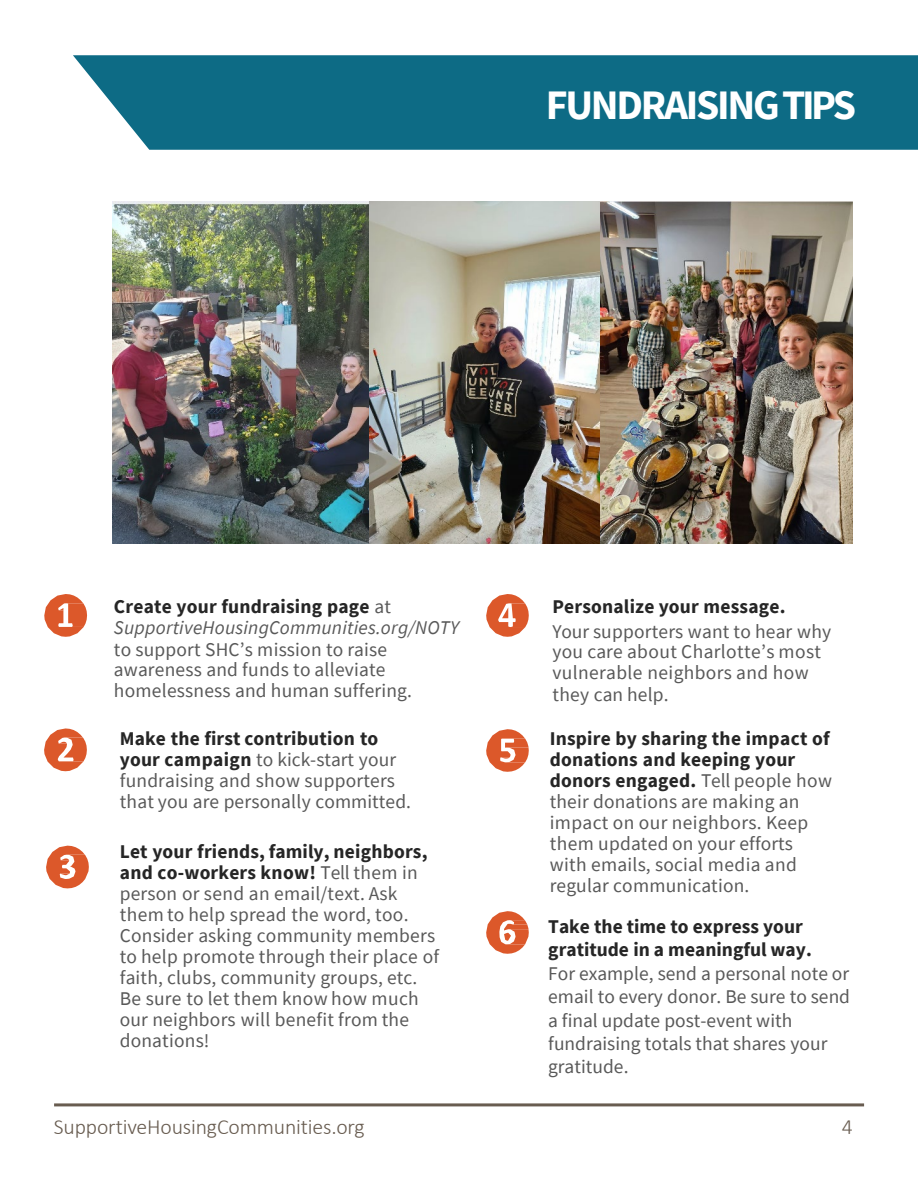
<style>
.page{position:relative;width:918px;height:1188px;background:#fff}
.page>*{position:absolute;margin:0;border:0;box-sizing:border-box;transform-origin:0 0}
.t1{font:700 42px "Source Sans Pro";letter-spacing:-.055em;color:#fff}
.t2{font:300 21.75px "Calibri";letter-spacing:-.005em;color:#685c50}
.t3{font:19.5px/21px "Source Sans Pro";letter-spacing:.01em;color:#595959}
.t4{font:700 19.5px/23.4px "Source Sans Pro";color:#262626}
.s1{font-weight:700;color:#262626}
.s2{font-style:italic}
</style>
<div class="page">
<div style="left:73px;top:55px;width:845px;height:95px;background:#0d6b85"></div>
<hr style="left:54px;top:1103px;width:810px;height:3px;background:#685c50">
<svg style="left:44px;top:594px;width:43px;height:43px"></svg>
<svg style="left:44px;top:728px;width:43px;height:43px"></svg>
<svg style="left:46px;top:846px;width:43px;height:42px"></svg>
<svg style="left:486px;top:594px;width:43px;height:43px"></svg>
<svg style="left:486px;top:729px;width:43px;height:43px"></svg>
<svg style="left:486px;top:911px;width:43px;height:43px"></svg>
<img style="left:600px;top:201px;width:253px;height:342px">
<img style="left:369px;top:201px;width:231px;height:342px">
<img style="left:112px;top:201px;width:257px;height:342px">
<h2 class="t1" style="left:546px;top:76px;width:312px">FUNDRAISINGTIPS</h2>
<p class="t3" style="left:114px;top:596px;width:347px"><span class="s1">Create your fundraising page</span> at <span class="s2">SupportiveHousingCommunities.org/NOTY </span>to support SHC’s mission to raise awareness and funds to alleviate homelessness and human suffering.</p>
<p class="t3" style="left:120px;top:728px;width:293px"><span class="s1">Make the first contribution to your campaign</span> to kick-start your fundraising and show supporters that you are personally committed.</p>
<p class="t3" style="left:120px;top:841px;width:321px"><span class="s1">Let your friends, family, neighbors, and co-workers know!</span> Tell them in person or send an email/text. Ask them to help spread the word, too.<br>Consider asking community members to help promote through their place of faith, clubs, community groups, etc.<br>Be sure to let them know how much our neighbors will benefit from the donations!</p>
<p class="t4" style="left:553px;top:595px;width:235px">Personalize your message.</p>
<p class="t3" style="left:553px;top:620px;width:280px">Your supporters want to hear why you care about Charlotte’s most vulnerable neighbors and how they can help.</p>
<p class="t3" style="left:550px;top:728px;width:284px"><span class="s1">Inspire by sharing the impact of donations and keeping your donors engaged.</span> Tell people how their donations are making an impact on our neighbors. Keep them updated on your efforts with emails, social media and regular communication.</p>
<p class="t4" style="left:548px;top:915px;width:265px">Take the time to express your gratitude in a meaningful way.</p>
<p class="t3" style="left:548px;top:962px;width:303px;line-height:23.4px">For example, send a personal note or email to every donor. Be sure to send a final update post-event with fundraising totals that shares your gratitude.</p>
<p class="t2" style="left:54px;top:1113px;width:312px">SupportiveHousingCommunities.org</p>
<p class="t2" style="left:842px;top:1113px;width:13px">4</p>
</div>
